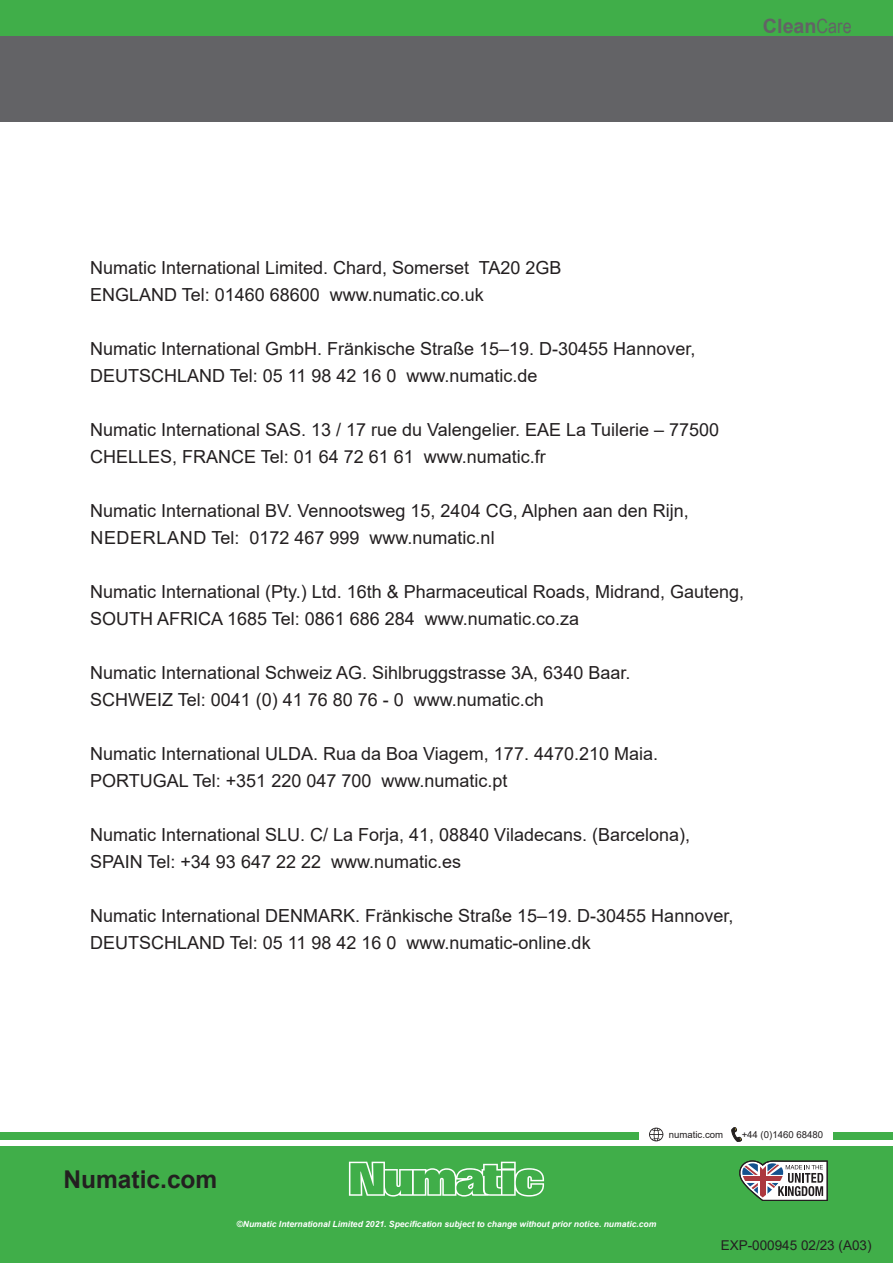
<style>
.page{position:relative;width:893px;height:1263px;background:#fff}
.page>*{position:absolute;margin:0;border:0;box-sizing:border-box;transform-origin:0 0}
.t1{font:700 24.6px "Arial";color:#231f20}
.t2{font:700 19.65px "Arial";color:#636366}
.t3{font:18px/27px "Arial";color:#231f20}
.Box_Number{font:13.5px "Arial";color:#231f20}
.t4{font:9.6px "Arial";color:#231f20}
.t5{font:italic 700 8.55px "Arial";color:#fff}
.s1{font-family:"Arial Narrow";font-weight:400}
</style>
<div class="page">
<div style="left:834px;top:1132px;width:59px;height:8px;background:#40ae49"></div>
<div style="left:0;top:1132px;width:638px;height:8px;background:#40ae49"></div>
<div style="left:0;top:1146px;width:893px;height:117px;background:#40ae49"></div>
<svg style="left:649px;top:1127px;width:14px;height:14px"></svg>
<svg style="left:731px;top:1127px;width:11px;height:15px"></svg>
<svg style="left:349px;top:1162px;width:195px;height:34px"></svg>
<svg style="left:739px;top:1160px;width:89px;height:41px"></svg>
<div style="left:0;top:0;width:893px;height:45px;background:#40ae49"></div>
<div style="left:0;top:37px;width:893px;height:85px;background:#636366"></div>
<p class="t2" style="left:763px;top:13px;width:90px">Clean<span class="s1">Care</span></p>
<p class="t3" style="left:90px;top:254px;width:473px">Numatic International Limited. Chard, Somerset TA20 2GB<br>ENGLAND Tel: 01460 68600 www.numatic.co.uk</p>
<p class="t3" style="left:90px;top:335px;width:607px">Numatic International GmbH. Fränkische Straße 15–19. D-30455 Hannover,<br>DEUTSCHLAND Tel: 05 11 98 42 16 0 www.numatic.de</p>
<p class="t3" style="left:90px;top:416px;width:631px">Numatic International SAS. 13 / 17 rue du Valengelier. EAE La Tuilerie – 77500<br>CHELLES, FRANCE Tel: 01 64 72 61 61 www.numatic.fr</p>
<p class="t3" style="left:90px;top:497px;width:600px">Numatic International BV. Vennootsweg 15, 2404 CG, Alphen aan den Rijn,<br>NEDERLAND Tel: 0172 467 999 www.numatic.nl</p>
<p class="t3" style="left:90px;top:578px;width:655px">Numatic International (Pty.) Ltd. 16th &amp; Pharmaceutical Roads, Midrand, Gauteng,<br>SOUTH AFRICA 1685 Tel: 0861 686 284 www.numatic.co.za</p>
<p class="t3" style="left:90px;top:659px;width:542px">Numatic International Schweiz AG. Sihlbruggstrasse 3A, 6340 Baar.<br>SCHWEIZ Tel: 0041 (0) 41 76 80 76 - 0 www.numatic.ch</p>
<p class="t3" style="left:90px;top:740px;width:569px">Numatic International ULDA. Rua da Boa Viagem, 177. 4470.210 Maia.<br>PORTUGAL Tel: +351 220 047 700 www.numatic.pt</p>
<p class="t3" style="left:90px;top:821px;width:601px">Numatic International SLU. C/ La Forja, 41, 08840 Viladecans. (Barcelona),<br>SPAIN Tel: +34 93 647 22 22 www.numatic.es</p>
<p class="t3" style="left:90px;top:902px;width:645px">Numatic International DENMARK. Fränkische Straße 15–19. D-30455 Hannover,<br>DEUTSCHLAND Tel: 05 11 98 42 16 0 www.numatic-online.dk</p>
<p class="t1" style="left:63px;top:1162px;width:156px">Numatic.com</p>
<p class="t4" style="left:669px;top:1128px;width:56px">numatic.com</p>
<p class="t4" style="left:742px;top:1128px;width:83px">+44 (0)1460 68480</p>
<p class="t5" style="left:237px;top:1218px;width:421px">©Numatic International Limited 2021. Specification subject to change without prior notice. numatic.com</p>
<p class="Box_Number" style="left:721px;top:1236px;width:152px">EXP-000945 02/23 (A03)</p>
</div>
